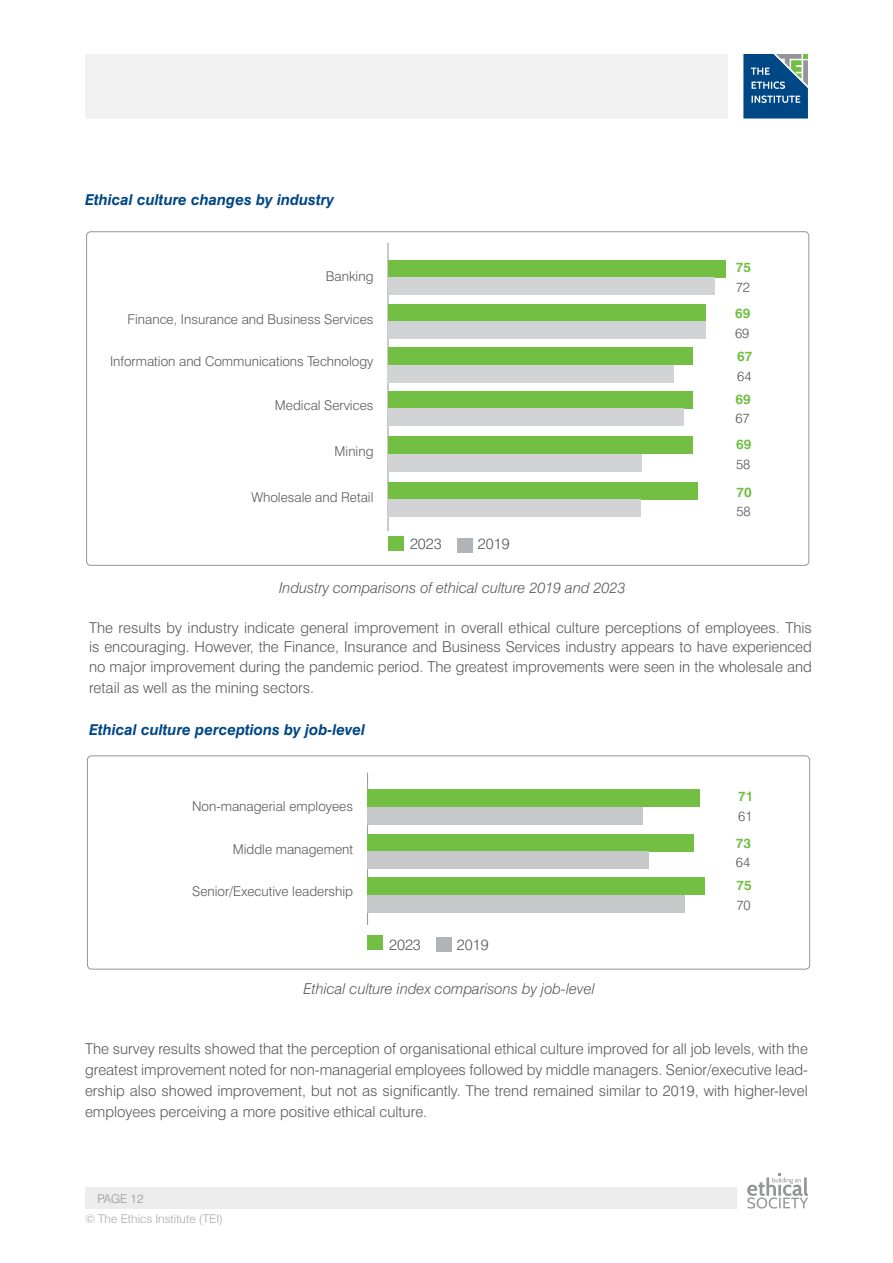
<style>
.page{position:relative;width:893px;height:1263px;background:#fff}
.page>*{position:absolute;margin:0;border:0;box-sizing:border-box;transform-origin:0 0}
.t1{font:300 15px/21px "Swiss 721";color:#58595b;text-align:justify}
.t2{font:italic 300 15px "Swiss 721";color:#58595b}
.t3{font:italic 700 15px "Swiss 721";color:#004785}
.t4{font:300 13.5px "Swiss 721";color:#58595b}
.t5{font:700 13.5px "Swiss 721";color:#72bf44}
.t6{font:300 12px "Swiss 721 BT";color:#a7a9ac}
.t7{font:300 12px "Swiss 721";color:#939598}
</style>
<div class="page">
<div style="left:85px;top:1188px;width:651px;height:21px;background:#ececed"></div>
<svg style="left:747px;top:1174px;width:61px;height:34px"></svg>
<svg style="left:743px;top:54px;width:65px;height:65px;background:#2e6893"></svg>
<div style="left:85px;top:54px;width:642px;height:64px;background:#f1f1f2"></div>
<svg style="left:367px;top:773px;width:1px;height:12px"></svg>
<hr style="left:367px;top:785px;width:1px;height:42px;background:#939598">
<hr style="left:367px;top:827px;width:1px;height:43px;background:#939598">
<hr style="left:367px;top:870px;width:1px;height:42px;background:#939598">
<svg style="left:367px;top:912px;width:1px;height:13px"></svg>
<div style="left:87px;top:756px;width:723px;height:213px;border:1px solid #939598;border-radius:4px"></div>
<div style="left:436px;top:938px;width:16px;height:14px;background:#b1b4b6"></div>
<div style="left:367px;top:935px;width:16px;height:15px;background:#72bf44"></div>
<div style="left:367px;top:790px;width:333px;height:17px;background:#72bf44"></div>
<div style="left:367px;top:807px;width:275px;height:17px;background:#c7c8ca"></div>
<div style="left:367px;top:834px;width:327px;height:17px;background:#72bf44"></div>
<div style="left:367px;top:852px;width:282px;height:17px;background:#c7c8ca"></div>
<div style="left:367px;top:878px;width:338px;height:17px;background:#72bf44"></div>
<div style="left:367px;top:895px;width:318px;height:17px;background:#c7c8ca"></div>
<svg style="left:388px;top:243px;width:1px;height:12px"></svg>
<hr style="left:388px;top:255px;width:1px;height:42px;background:#939598">
<hr style="left:388px;top:297px;width:1px;height:43px;background:#939598">
<hr style="left:388px;top:340px;width:1px;height:42px;background:#939598">
<hr style="left:388px;top:382px;width:1px;height:46px;background:#939598">
<hr style="left:388px;top:428px;width:1px;height:47px;background:#939598">
<hr style="left:388px;top:475px;width:1px;height:43px;background:#939598">
<svg style="left:388px;top:518px;width:1px;height:13px"></svg>
<div style="left:388px;top:391px;width:304px;height:17px;background:#72bf44"></div>
<div style="left:388px;top:409px;width:296px;height:17px;background:#d1d3d4"></div>
<div style="left:388px;top:260px;width:337px;height:17px;background:#72bf44"></div>
<div style="left:388px;top:278px;width:326px;height:17px;background:#d1d3d4"></div>
<div style="left:388px;top:304px;width:317px;height:17px;background:#72bf44"></div>
<div style="left:388px;top:322px;width:317px;height:17px;background:#d1d3d4"></div>
<div style="left:388px;top:348px;width:304px;height:17px;background:#72bf44"></div>
<div style="left:388px;top:365px;width:286px;height:17px;background:#d1d3d4"></div>
<div style="left:388px;top:437px;width:304px;height:17px;background:#72bf44"></div>
<div style="left:388px;top:454px;width:253px;height:17px;background:#d1d3d4"></div>
<div style="left:388px;top:482px;width:310px;height:17px;background:#72bf44"></div>
<div style="left:388px;top:500px;width:253px;height:17px;background:#d1d3d4"></div>
<div style="left:457px;top:538px;width:16px;height:14px;background:#b1b4b6"></div>
<div style="left:388px;top:536px;width:16px;height:14px;background:#72bf44"></div>
<p class="t3" style="left:85px;top:191px;width:251px">Ethical culture changes by industry</p>
<p class="t4" style="left:326px;top:268px;width:49px">Banking</p>
<p class="t4" style="left:127px;top:311px;width:248px">Finance, Insurance and Business Services</p>
<p class="t4" style="left:110px;top:353px;width:265px">Information and Communications Technology</p>
<p class="t4" style="left:275px;top:397px;width:100px">Medical Services</p>
<p class="t4" style="left:335px;top:443px;width:40px">Mining</p>
<p class="t4" style="left:251px;top:489px;width:123px">Wholesale and Retail</p>
<p class="t1" style="left:410px;top:533px;width:33px">2023</p>
<p class="t1" style="left:478px;top:533px;width:33px">2019</p>
<p class="t2" style="left:279px;top:579px;width:348px">Industry comparisons of ethical culture 2019 and 2023</p>
<p class="t5" style="left:736px;top:259px;width:17px">75</p>
<p class="t4" style="left:736px;top:279px;width:16px">72</p>
<p class="t5" style="left:735px;top:305px;width:17px">69</p>
<p class="t4" style="left:735px;top:324px;width:16px">69</p>
<p class="t5" style="left:737px;top:348px;width:17px">67</p>
<p class="t4" style="left:737px;top:368px;width:16px">64</p>
<p class="t5" style="left:735px;top:391px;width:17px">69</p>
<p class="t4" style="left:735px;top:410px;width:16px">67</p>
<p class="t5" style="left:736px;top:436px;width:17px">69</p>
<p class="t4" style="left:736px;top:456px;width:16px">58</p>
<p class="t5" style="left:736px;top:484px;width:17px">70</p>
<p class="t4" style="left:736px;top:503px;width:16px">58</p>
<p class="t1" style="left:89px;top:617px;width:724px;line-height:19.5px">The results by industry indicate general improvement in overall ethical culture perceptions of employees. This is encouraging. However, the Finance, Insurance and Business Services industry appears to have experienced no major improvement during the pandemic period. The greatest improvements were seen in the wholesale and</p>
<p class="t1" style="left:89px;top:677px;width:227px">retail as well as the mining sectors.</p>
<p class="t3" style="left:89px;top:720px;width:278px">Ethical culture perceptions by job-level</p>
<p class="t4" style="left:192px;top:798px;width:162px">Non-managerial employees</p>
<p class="t4" style="left:233px;top:840px;width:122px">Middle management</p>
<p class="t4" style="left:192px;top:883px;width:162px">Senior/Executive leadership</p>
<p class="t1" style="left:389px;top:934px;width:33px">2023</p>
<p class="t1" style="left:457px;top:934px;width:33px">2019</p>
<p class="t2" style="left:303px;top:980px;width:293px">Ethical culture index comparisons by job-level</p>
<p class="t5" style="left:738px;top:788px;width:17px">71</p>
<p class="t4" style="left:738px;top:808px;width:16px">61</p>
<p class="t5" style="left:736px;top:835px;width:17px">73</p>
<p class="t4" style="left:736px;top:854px;width:16px">64</p>
<p class="t5" style="left:736px;top:877px;width:17px">75</p>
<p class="t4" style="left:736px;top:897px;width:16px">70</p>
<p class="t1" style="left:85px;top:1037px;width:724px">The survey results showed that the perception of organisational ethical culture improved for all job levels, with the greatest improvement noted for non-managerial employees followed by middle managers. Senior/executive lead&shy;ership also showed improvement, but not as significantly. The trend remained similar to 2019, with higher-level employees perceiving a more positive ethical culture.</p>
<p class="t7" style="left:97px;top:1192px;width:47px">PAGE 12</p>
<p class="t6" style="left:85px;top:1212px;width:139px">© The Ethics Institute (TEI)</p>
</div>
